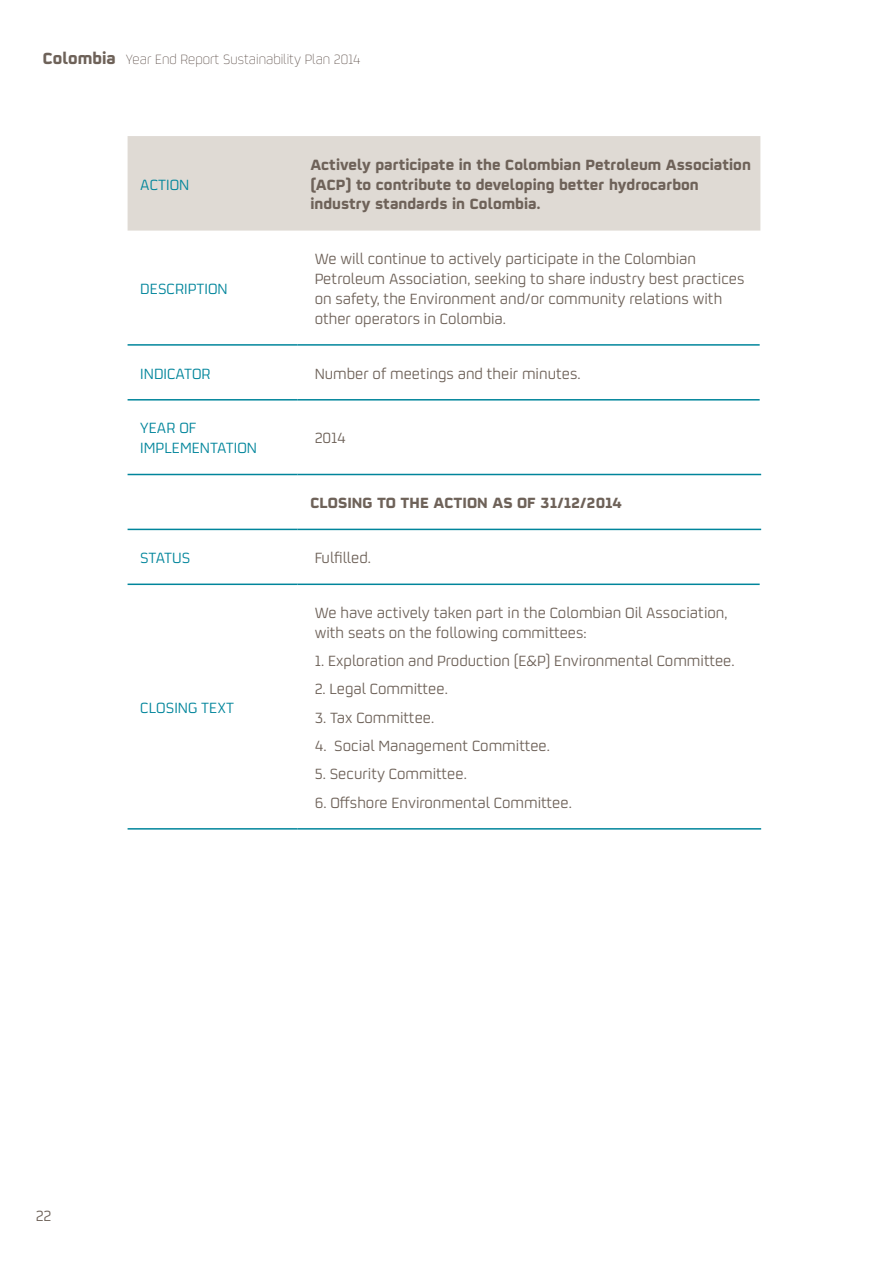
<style>
.page{position:relative;width:893px;height:1263px;background:#fff}
.page>*{position:absolute;margin:0;border:0;box-sizing:border-box;transform-origin:0 0}
.t1{font:16.5px/19.8px "Repsol";color:#6e6259}
.t2{font:700 16.5px/19.8px "Repsol";color:#6e6259}
.t3{font:16.5px/19.8px "Repsol";color:#00859b}
.t4{font:300 15px "Repsol";color:#5b4d47}
.s1{font-weight:700;font-size:18px;color:#6e6259}
</style>
<div class="page">
<div style="left:128px;top:136px;width:632px;height:95px;background:#dfdad4"></div>
<hr style="left:298px;top:344px;width:462px;height:2px;background:#00859b">
<hr style="left:298px;top:399px;width:462px;height:1px;background:#00859b">
<hr style="left:298px;top:529px;width:463px;height:1px;background:#00859b">
<hr style="left:298px;top:583px;width:462px;height:2px;background:#00859b">
<hr style="left:128px;top:344px;width:170px;height:2px;background:#00859b">
<hr style="left:128px;top:399px;width:170px;height:1px;background:#00859b">
<hr style="left:128px;top:474px;width:170px;height:1px;background:#00859b">
<hr style="left:298px;top:474px;width:463px;height:1px;background:#00859b">
<hr style="left:128px;top:529px;width:170px;height:1px;background:#00859b">
<hr style="left:128px;top:583px;width:170px;height:2px;background:#00859b">
<hr style="left:128px;top:828px;width:170px;height:1px;background:#00859b">
<hr style="left:298px;top:828px;width:463px;height:1px;background:#00859b">
<p class="t4" style="left:43px;top:49px;width:319px"><span class="s1">Colombia</span> Year End Report Sustainability Plan 2014</p>
<p class="t3" style="left:140px;top:173px;width:51px">ACTION</p>
<p class="t3" style="left:140px;top:278px;width:89px">DESCRIPTION</p>
<p class="t2" style="left:310px;top:152px;width:442px">Actively participate in the Colombian Petroleum Association (ACP) to contribute to developing better hydrocarbon industry standards in Colombia.</p>
<p class="t1" style="left:315px;top:248px;width:431px">We will continue to actively participate in the Colombian Petroleum Association, seeking to share industry best practices on safety, the Environment and/or community relations with other operators in Colombia.</p>
<p class="t3" style="left:140px;top:362px;width:72px">INDICATOR</p>
<p class="t1" style="left:315px;top:362px;width:267px">Number of meetings and their minutes.</p>
<p class="t3" style="left:140px;top:417px;width:118px">YEAR OF<br>IMPLEMENTATION</p>
<p class="t1" style="left:315px;top:427px;width:33px">2014</p>
<p class="t2" style="left:310px;top:491px;width:313px">CLOSING TO THE ACTION AS OF 31/12/2014</p>
<p class="t3" style="left:140px;top:547px;width:52px">STATUS</p>
<p class="t1" style="left:315px;top:547px;width:58px">Fulfilled.</p>
<p class="t3" style="left:140px;top:696px;width:95px">CLOSING TEXT</p>
<p class="t1" style="left:315px;top:602px;width:414px">We have actively taken part in the Colombian Oil Association, with seats on the following committees:</p>
<p class="t1" style="left:315px;top:650px;width:421px">1. Exploration and Production (E&amp;P) Environmental Committee.</p>
<p class="t1" style="left:315px;top:678px;width:135px">2. Legal Committee.</p>
<p class="t1" style="left:315px;top:706px;width:121px">3. Tax Committee.</p>
<p class="t1" style="left:315px;top:735px;width:237px">4. Social Management Committee.</p>
<p class="t1" style="left:315px;top:763px;width:154px">5. Security Committee.</p>
<p class="t1" style="left:315px;top:791px;width:259px">6. Offshore Environmental Committee.</p>
<p class="t1" style="left:36px;top:1205px;width:17px">22</p>
</div>
